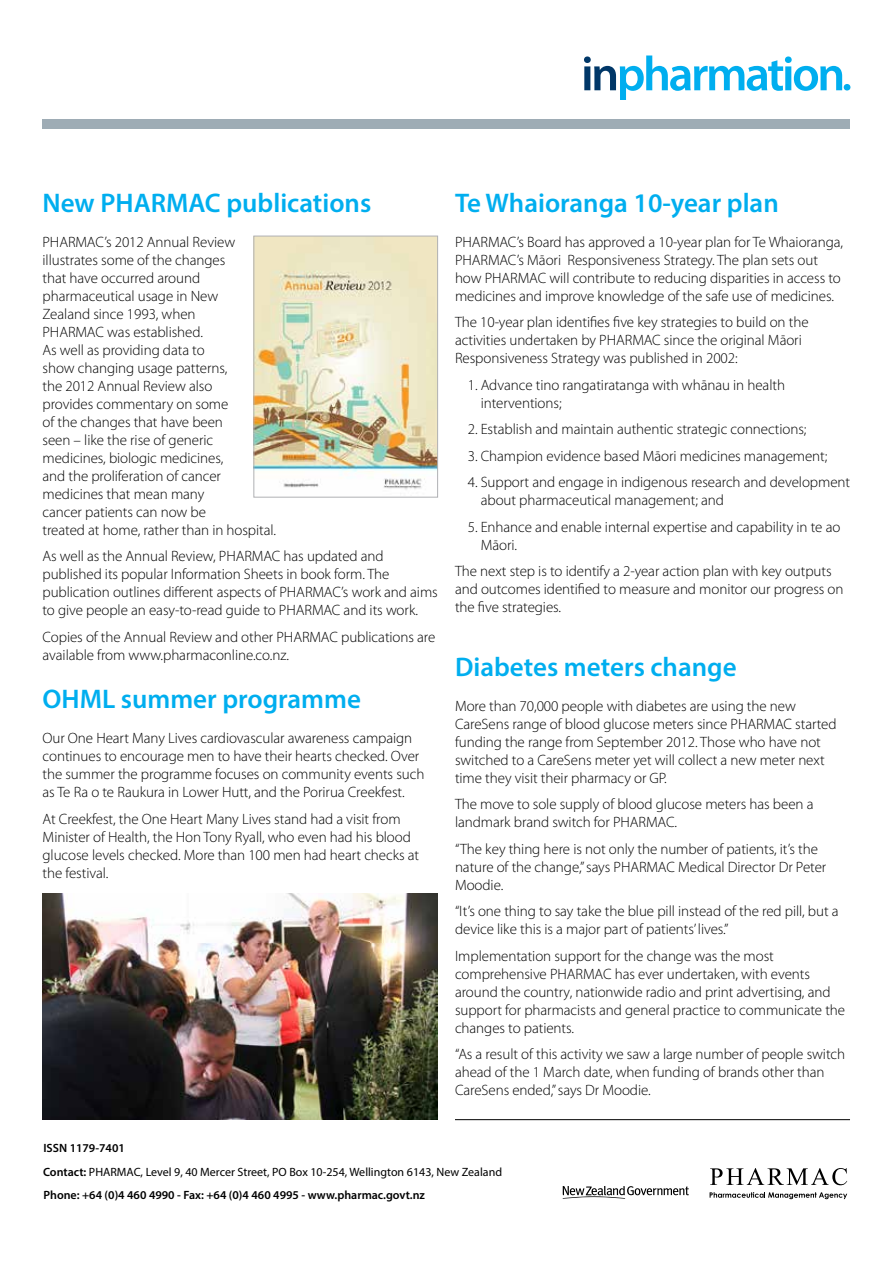
<style>
.page{position:relative;width:893px;height:1263px;background:#fff}
.page>*{position:absolute;margin:0;border:0;box-sizing:border-box;transform-origin:0 0}
.t1{font:600 27px "Myriad Pro";color:#00aeef}
.t2{font:300 15px/18px "Myriad Pro";letter-spacing:-.005em;color:#000}
.t3{font:600 12px/23.5px "Myriad Pro";color:#000}
.s1{font-weight:400}
</style>
<div class="page">
<div style="left:43px;top:119px;width:807px;height:10px;background:#9eacb5"></div>
<svg style="left:584px;top:55px;width:258px;height:45px"></svg>
<div style="left:844px;top:84px;width:6px;height:7px;background:#00aeef;border-radius:50%"></div>
<img style="left:255px;top:238px;width:181px;height:252px">
<div style="left:253px;top:236px;width:185px;height:261px;border:1px solid #b0b1b4"></div>
<hr style="left:455px;top:1119px;width:395px;height:1px;background:#000">
<svg style="left:710px;top:1168px;width:137px;height:17px"></svg>
<svg style="left:710px;top:1192px;width:137px;height:7px"></svg>
<svg style="left:563px;top:1186px;width:126px;height:13px"></svg>
<img style="left:43px;top:893px;width:395px;height:226px">
<h1 class="t1" style="left:43px;top:185px;width:330px">New PHARMAC publications</h1>
<p class="t2" style="left:43px;top:232px;width:235px">PHARMAC’s 2012 Annual Review illustrates some of the changes<br>that have occurred around pharmaceutical usage in New<br>Zealand since 1993, when<br>PHARMAC was established.<br>As well as providing data to<br>show changing usage patterns,<br>the 2012 Annual Review also<br>provides commentary on some<br>of the changes that have been<br>seen – like the rise of generic medicines, biologic medicines,<br>and the proliferation of cancer medicines that mean many<br>cancer patients can now be<br>treated at home, rather than in hospital.</p>
<p class="t2" style="left:43px;top:547px;width:397px">As well as the Annual Review, PHARMAC has updated and published its popular Information Sheets in book form. The publication outlines different aspects of PHARMAC’s work and aims to give people an easy-to-read guide to PHARMAC and its work.</p>
<p class="t2" style="left:43px;top:627px;width:394px">Copies of the Annual Review and other PHARMAC publications are available from www.pharmaconline.co.nz.</p>
<h1 class="t1" style="left:43px;top:682px;width:320px">OHML summer programme</h1>
<p class="t2" style="left:43px;top:729px;width:383px">Our One Heart Many Lives cardiovascular awareness campaign continues to encourage men to have their hearts checked. Over the summer the programme focuses on community events such as Te Ra o te Raukura in Lower Hutt, and the Porirua Creekfest.</p>
<p class="t2" style="left:43px;top:810px;width:378px">At Creekfest, the One Heart Many Lives stand had a visit from Minister of Health, the Hon Tony Ryall, who even had his blood glucose levels checked. More than 100 men had heart checks at the festival.</p>
<h1 class="t1" style="left:455px;top:185px;width:325px">Te Whaioranga 10-year plan</h1>
<p class="t2" style="left:455px;top:232px;width:390px">PHARMAC’s Board has approved a 10-year plan for Te Whaioranga, PHARMAC’s Māori Responsiveness Strategy. The plan sets out how PHARMAC will contribute to reducing disparities in access to medicines and improve knowledge of the safe use of medicines.</p>
<p class="t2" style="left:455px;top:313px;width:355px">The 10-year plan identifies five key strategies to build on the activities undertaken by PHARMAC since the original Māori<br>Responsiveness Strategy was published in 2002:</p>
<p class="t2" style="left:481px;top:375px;width:306px;text-indent:-13px">1. Advance tino rangatiratanga with whānau in health interventions;</p>
<p class="t2" style="left:468px;top:420px;width:340px">2. Establish and maintain authentic strategic connections;</p>
<p class="t2" style="left:468px;top:446px;width:361px">3. Champion evidence based Māori medicines management;</p>
<p class="t2" style="left:481px;top:473px;width:371px;text-indent:-13px">4. Support and engage in indigenous research and development about pharmaceutical management; and</p>
<p class="t2" style="left:481px;top:517px;width:361px;text-indent:-13px">5. Enhance and enable internal expertise and capability in te ao<br>Māori.</p>
<p class="t2" style="left:455px;top:562px;width:390px">The next step is to identify a 2-year action plan with key outputs and outcomes identified to measure and monitor our progress on the five strategies.</p>
<h1 class="t1" style="left:455px;top:650px;width:283px">Diabetes meters change</h1>
<p class="t2" style="left:455px;top:697px;width:383px">More than 70,000 people with diabetes are using the new CareSens range of blood glucose meters since PHARMAC started funding the range from September 2012. Those who have not switched to a CareSens meter yet will collect a new meter next time they visit their pharmacy or GP.</p>
<p class="t2" style="left:455px;top:795px;width:360px">The move to sole supply of blood glucose meters has been a landmark brand switch for PHARMAC.</p>
<p class="t2" style="left:455px;top:840px;width:373px">“The key thing here is not only the number of patients, it’s the nature of the change,” says PHARMAC Medical Director Dr Peter<br>Moodie.</p>
<p class="t2" style="left:455px;top:902px;width:385px">“It’s one thing to say take the blue pill instead of the red pill, but a device like this is a major part of patients’ lives.”</p>
<p class="t2" style="left:455px;top:947px;width:392px">Implementation support for the change was the most comprehensive PHARMAC has ever undertaken, with events around the country, nationwide radio and print advertising, and support for pharmacists and general practice to communicate the changes to patients.</p>
<p class="t2" style="left:455px;top:1045px;width:392px">“As a result of this activity we saw a large number of people switch ahead of the 1 March date, when funding of brands other than<br>CareSens ended,” says Dr Moodie.</p>
<p class="t3" style="left:43px;top:1136px;width:461px">ISSN 1179-7401<br>Contact: <span class="s1">PHARMAC, Level 9, 40 Mercer Street, PO Box 10-254, Wellington 6143, New Zealand<br></span>Phone: +64 (0)4 460 4990 - Fax: +64 (0)4 460 4995 - www.pharmac.govt.nz</p>
</div>
